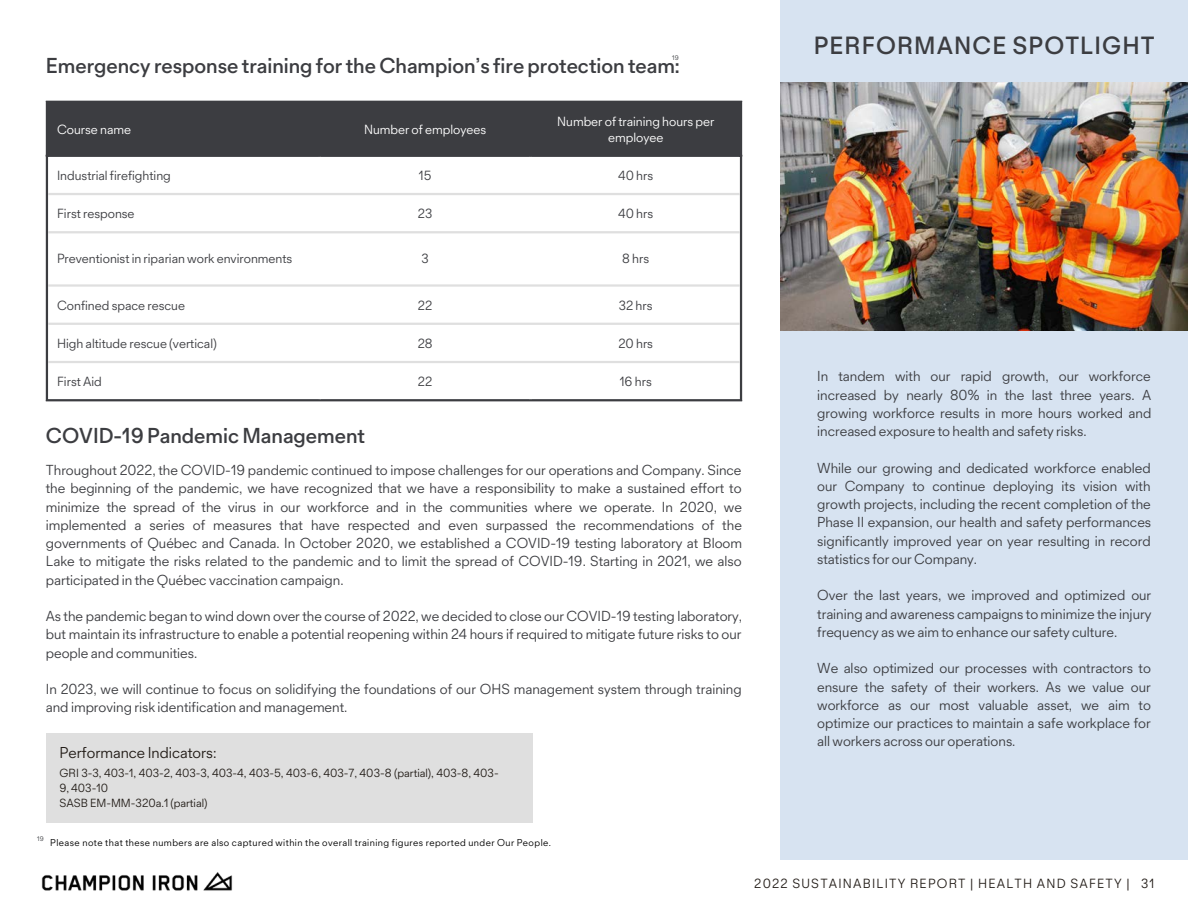
<style>
.page{position:relative;width:1188px;height:918px;background:#fff}
.page>*{position:absolute;margin:0;border:0;box-sizing:border-box;transform-origin:0 0}
.t1{font:600 22.5px "Marcel";letter-spacing:.05em;color:#3c3d41}
.t2{font:600 19.5px "Marcel";color:#3c3d41}
.t3{font:300 14.25px "Marcel";color:#221c17}
.t4{font:300 13.05px/18.3px "Marcel";color:#3c3d41;text-align:justify}
.t5{font:300 12px "Marcel";color:#3c3d41}
.t6{font:300 12px/16px "Marcel";color:#fff;text-align:center}
.t7{font:300 12px "Marcel";letter-spacing:.1em;color:#221c17}
.t8{font:300 10.65px/14.9px "Marcel";color:#221c17}
.t9{font:300 9px "Marcel";letter-spacing:.05em;color:#000}
.t10{font:300 6px "Marcel";color:#3c3d41}
</style>
<div class="page">
<img style="left:41px;top:872px;width:192px;height:19px">
<div style="left:48px;top:103px;width:692px;height:52px;background:#3c3d41"></div>
<hr style="left:46px;top:103px;width:2px;height:296px;background:#3c3d41">
<hr style="left:319px;top:103px;width:2px;height:52px;background:#3c3d41">
<hr style="left:529px;top:103px;width:3px;height:52px;background:#3c3d41">
<hr style="left:740px;top:103px;width:2px;height:296px;background:#3c3d41">
<hr style="left:46px;top:101px;width:696px;height:2px;background:#3c3d41">
<hr style="left:46px;top:155px;width:696px;height:2px;background:#3c3d41">
<hr style="left:46px;top:399px;width:696px;height:2px;background:#3c3d41">
<hr style="left:48px;top:193px;width:692px;height:2px;background:#dfdfdf">
<hr style="left:48px;top:231px;width:692px;height:2px;background:#dfdfdf">
<hr style="left:48px;top:284px;width:692px;height:3px;background:#dfdfdf">
<hr style="left:48px;top:323px;width:692px;height:2px;background:#dfdfdf">
<hr style="left:48px;top:361px;width:692px;height:2px;background:#dfdfdf">
<div style="left:781px;top:0;width:407px;height:859px;background:#d7e3f1"></div>
<img style="left:781px;top:83px;width:407px;height:247px">
<div style="left:46px;top:734px;width:486px;height:89px;background:#dfdfdf"></div>
<p class="t10" style="left:672px;top:54px;width:8px">19</p>
<p class="t2" style="left:46px;top:52px;width:636px">Emergency response training for the Champion’s fire protection team:</p>
<p class="t1" style="left:814px;top:30px;width:342px">PERFORMANCE SPOTLIGHT</p>
<p class="t6" style="left:57px;top:121px;width:76px">Course name</p>
<p class="t6" style="left:364px;top:121px;width:124px">Number of employees</p>
<p class="t6" style="left:557px;top:113px;width:159px">Number of training hours per employee</p>
<p class="t5" style="left:57px;top:167px;width:115px">Industrial firefighting</p>
<p class="t5" style="left:419px;top:167px;width:14px">15</p>
<p class="t5" style="left:618px;top:167px;width:36px">40 hrs</p>
<p class="t5" style="left:57px;top:206px;width:79px">First response</p>
<p class="t5" style="left:418px;top:206px;width:16px">23</p>
<p class="t5" style="left:618px;top:206px;width:36px">40 hrs</p>
<p class="t5" style="left:57px;top:251px;width:237px">Preventionist in riparian work environments</p>
<p class="t5" style="left:422px;top:251px;width:9px">3</p>
<p class="t5" style="left:622px;top:251px;width:28px">8 hrs</p>
<p class="t5" style="left:57px;top:297px;width:129px">Confined space rescue</p>
<p class="t5" style="left:418px;top:297px;width:16px">22</p>
<p class="t5" style="left:619px;top:297px;width:35px">32 hrs</p>
<p class="t5" style="left:57px;top:335px;width:161px">High altitude rescue (vertical)</p>
<p class="t5" style="left:418px;top:335px;width:16px">28</p>
<p class="t5" style="left:618px;top:335px;width:36px">20 hrs</p>
<p class="t5" style="left:57px;top:374px;width:46px">First Aid</p>
<p class="t5" style="left:418px;top:374px;width:16px">22</p>
<p class="t5" style="left:620px;top:374px;width:34px">16 hrs</p>
<p class="t4" style="left:817px;top:367px;width:336px">In tandem with our rapid growth, our workforce increased by nearly 80% in the last three years. A growing workforce results in more hours worked and increased exposure to health and safety risks.</p>
<p class="t4" style="left:817px;top:458px;width:336px">While our growing and dedicated workforce enabled our Company to continue deploying its vision with growth projects, including the recent completion of the Phase II expansion, our health and safety performances significantly improved year on year resulting in record statistics for our Company.</p>
<p class="t4" style="left:817px;top:586px;width:336px">Over the last years, we improved and optimized our training and awareness campaigns to minimize the injury frequency as we aim to enhance our safety culture.</p>
<p class="t4" style="left:817px;top:659px;width:335px">We also optimized our processes with contractors to ensure the safety of their workers. As we value our workforce as our most valuable asset, we aim to optimize our practices to maintain a safe workplace for all workers across our operations.</p>
<p class="t2" style="left:46px;top:423px;width:321px">COVID-19 Pandemic Management</p>
<p class="t4" style="left:46px;top:461px;width:698px">Throughout 2022, the COVID-19 pandemic continued to impose challenges for our operations and Company. Since the beginning of the pandemic, we have recognized that we have a responsibility to make a sustained effort to minimize the spread of the virus in our workforce and in the communities where we operate. In 2020, we implemented a series of measures that have respected and even surpassed the recommendations of the governments of Québec and Canada. In October 2020, we established a COVID-19 testing laboratory at Bloom Lake to mitigate the risks related to the pandemic and to limit the spread of COVID-19. Starting in 2021, we also participated in the Québec vaccination campaign.</p>
<p class="t4" style="left:46px;top:607px;width:698px">As the pandemic began to wind down over the course of 2022, we decided to close our COVID-19 testing laboratory, but maintain its infrastructure to enable a potential reopening within 24 hours if required to mitigate future risks to our people and communities.</p>
<p class="t4" style="left:46px;top:680px;width:697px">In 2023, we will continue to focus on solidifying the foundations of our OHS management system through training and improving risk identification and management.</p>
<p class="t3" style="left:60px;top:743px;width:159px">Performance Indicators:</p>
<p class="t8" style="left:60px;top:765px;width:441px">GRI 3-3, 403-1, 403-2, 403-3, 403-4, 403-5, 403-6, 403-7, 403-8 (partial), 403-8, 403-<br>9, 403-10</p>
<p class="t8" style="left:60px;top:795px;width:149px">SASB EM-MM-320a.1 (partial)</p>
<p class="t9" style="left:50px;top:837px;width:502px">Please note that these numbers are also captured within the overall training figures reported under Our People.</p>
<p class="t10" style="left:37px;top:835px;width:8px">19</p>
<p class="t7" style="left:754px;top:875px;width:402px">2022 SUSTAINABILITY REPORT | HEALTH AND SAFETY | 31</p>
</div>
